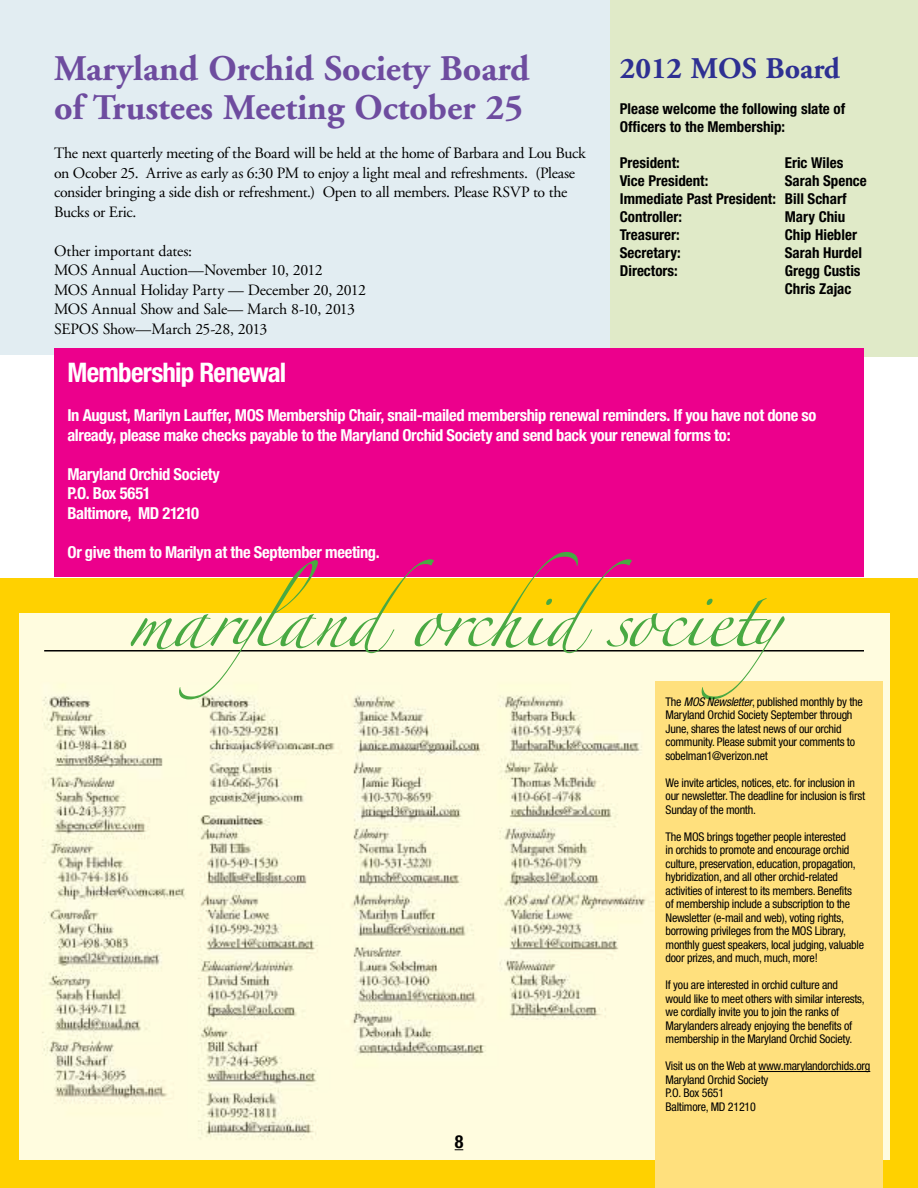
<style>
.page{position:relative;width:918px;height:1188px;background:#fff}
.page>*{position:absolute;margin:0;border:0;box-sizing:border-box;transform-origin:0 0}
.t1{font:51px "Zapfino";letter-spacing:-.015em;color:#49a942}
.t2{font:700 36px/39px "Adobe Garamond";color:#6e4c9f}
.t3{font:700 30px "Adobe Garamond";color:#2e3092}
.t4{font:700 condensed 27px "Helvetica Neue";letter-spacing:-.025em;color:#fff}
.t5{font:700 condensed 18px "Helvetica Neue";color:#000}
.t6{font:700 condensed 16.5px/19.5px "Helvetica Neue";letter-spacing:-.025em;color:#fff}
.t7{font:15.75px/19.5px "Adobe Garamond";letter-spacing:-.02em;color:#000}
.t8{font:700 condensed 15px/18px "Helvetica Neue";color:#000}
.t9{font:condensed 12px/13.5px "Helvetica Neue";letter-spacing:-.02em;color:#000}
.s1{font-style:italic}
</style>
<div class="page">
<div style="left:604px;top:0;width:314px;height:356px;background:#e0eac8"></div>
<div style="left:0;top:0;width:609px;height:354px;background:#e2edf2"></div>
<div style="left:54px;top:348px;width:810px;height:229px;background:#ec008c"></div>
<div style="left:0;top:579px;width:918px;height:609px;background:#ffd100"></div>
<img style="left:20px;top:614px;width:870px;height:546px">
<div style="left:655px;top:682px;width:228px;height:506px;background:#ffe07d"></div>
<hr style="left:44px;top:650px;width:820px;height:2px;background:#000">
<hr style="left:759px;top:1071px;width:111px;height:1px;background:#000">
<h2 class="t2" style="left:54px;top:50px;width:477px">Maryland Orchid Society Board of Trustees Meeting October 25</h2>
<p class="t7" style="left:54px;top:144px;width:533px">The next quarterly meeting of the Board will be held at the home of Barbara and Lou Buck on Ocober 25. Arrive as early as 6:30 PM to enjoy a light meal and refreshments. (Please consider bringing a side dish or refreshment.) Open to all members. Please RSVP to the Bucks or Eric.</p>
<h3 class="t7" style="left:54px;top:241px;width:314px">Other important dates:<br>MOS Annual Auction—November 10, 2012<br>MOS Annual Holiday Party — December 20, 2012<br>MOS Annual Show and Sale— March 8-10, 2013<br>SEPOS Show—March 25-28, 2013</h3>
<h3 class="t3" style="left:620px;top:52px;width:222px">2012 MOS Board</h3>
<p class="t8" style="left:620px;top:99px;width:227px">Please welcome the following slate of<br>Officers to the Membership:</p>
<p class="t8" style="left:620px;top:153px;width:61px">President:</p>
<p class="t8" style="left:785px;top:153px;width:60px">Eric Wiles</p>
<p class="t8" style="left:620px;top:171px;width:90px">Vice President:</p>
<p class="t8" style="left:620px;top:171px;width:248px;text-indent:165px">Sarah Spence<br>Immediate Past President: Bill Scharf<br>Controller:</p>
<p class="t8" style="left:785px;top:207px;width:62px">Mary Chiu</p>
<p class="t8" style="left:620px;top:225px;width:61px">Treasurer:</p>
<p class="t8" style="left:785px;top:225px;width:74px">Chip Hiebler</p>
<p class="t8" style="left:620px;top:243px;width:62px">Secretary:</p>
<p class="t8" style="left:785px;top:243px;width:79px">Sarah Hurdel</p>
<p class="t8" style="left:620px;top:261px;width:59px">Directors:</p>
<p class="t8" style="left:785px;top:261px;width:77px">Gregg Custis<br>Chris Zajac</p>
<h3 class="t4" style="left:68px;top:356px;width:220px">Membership Renewal</h3>
<h3 class="t6" style="left:68px;top:405px;width:750px">In August, Marilyn Lauffer, MOS Membership Chair, snail-mailed membership renewal reminders. If you have not done so already, please make checks payable to the Maryland Orchid Society and send back your renewal forms to:</h3>
<h3 class="t6" style="left:68px;top:464px;width:154px">Maryland Orchid Society<br>P.O. Box 5651<br>Baltimore, MD 21210</h3>
<h3 class="t6" style="left:68px;top:542px;width:314px">Or give them to Marilyn at the September meeting.</h3>
<h1 class="t1" style="left:128px;top:598px;width:708px">marylandorchidsociety</h1>
<p class="t9" style="left:666px;top:695px;width:199px">The <span class="s1">MOS Newsletter</span>, published monthly by the Maryland Orchid Society September through June, shares the latest news of our orchid community. Please submit your comments to sobelman1@verizon.net</p>
<p class="t9" style="left:666px;top:776px;width:201px">We invite articles, notices, etc. for inclusion in our newsletter. The deadline for inclusion is first<br>Sunday of the month.</p>
<p class="t9" style="left:666px;top:830px;width:200px">The MOS brings together people interested<br>in orchids to promote and encourage orchid culture, preservation, education, propagation, hybridization, and all other orchid-related activities of interest to its members. Benefits<br>of membership include a subscription to the Newsletter (e-mail and web), voting rights, borrowing privileges from the MOS Library, monthly guest speakers, local judging, valuable door prizes, and much, much, more!</p>
<p class="t9" style="left:666px;top:978px;width:201px">If you are interested in orchid culture and would like to meet others with similar interests, we cordially invite you to join the ranks of Marylanders already enjoying the benefits of membership in the Maryland Orchid Society.</p>
<p class="t9" style="left:666px;top:1059px;width:206px">Visit us on the Web at www.marylandorchids.org<br>Maryland Orchid Society<br>P.O. Box 5651<br>Baltimore, MD 21210</p>
<h3 class="t5" style="left:455px;top:1131px;width:10px">8</h3>
</div>
